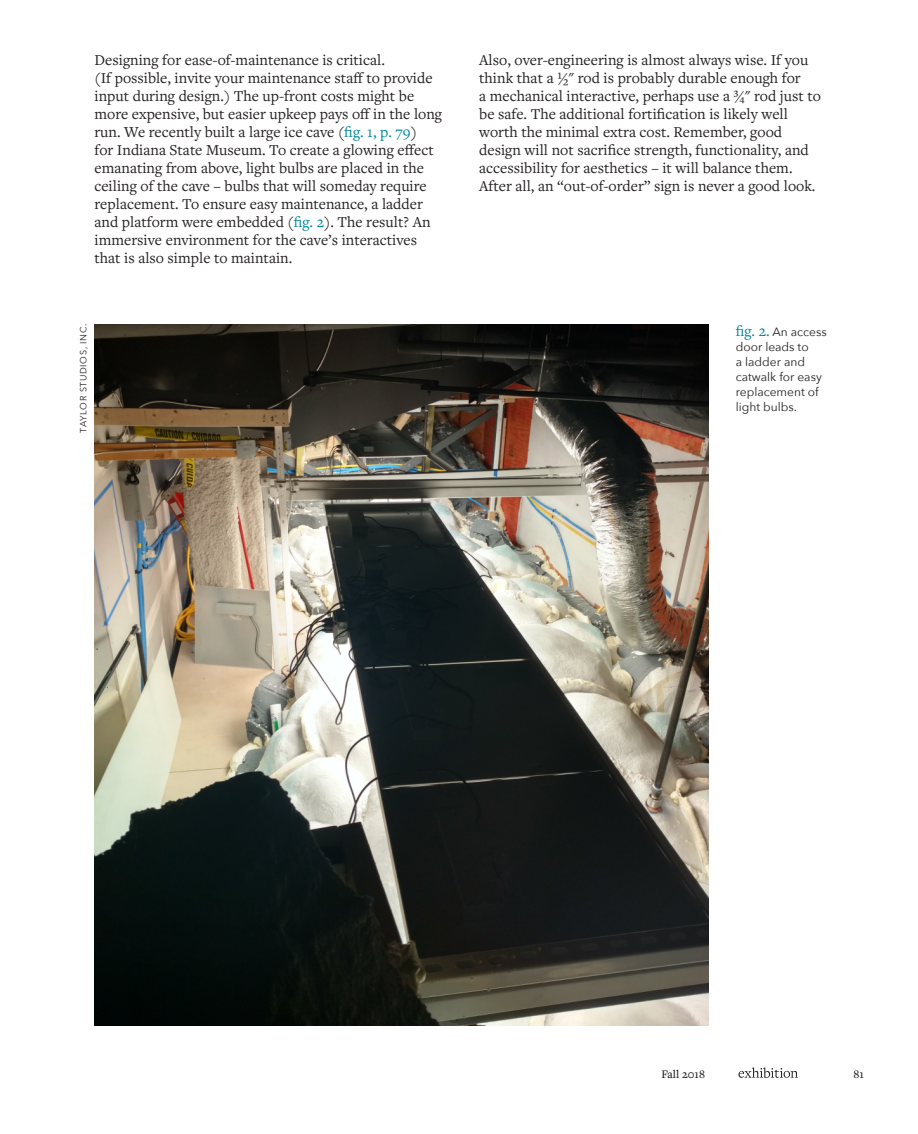
<style>
.page{position:relative;width:918px;height:1134px;background:#fff}
.page>*{position:absolute;margin:0;border:0;box-sizing:border-box;transform-origin:0 0}
.t1{font:15.75px/18px "Freight Text Pro";color:#231f20}
.t2{font:12px/15px "Avenir Next";color:#231f20}
.t3{font:500 12px "Freight Text Pro";color:#231f20}
.t4{font:9px "Avenir Next";letter-spacing:.075em;color:#231f20}
.s1{color:#008599}
.s2{font-family:"Freight Text Pro";font-size:15.75px;color:#008599}
</style>
<div class="page">
<svg style="left:738px;top:1067px;width:60px;height:11px"></svg>
<img style="left:94px;top:324px;width:615px;height:702px">
<p class="t1" style="left:94px;top:50px;width:349px">Designing for ease-of-maintenance is critical.<br>(If possible, invite your maintenance staff to provide input during design.) The up-front costs might be more expensive, but easier upkeep pays off in the long run. We recently built a large ice cave (<span class="s1">fig. 1, p. 79</span>)<br>for Indiana State Museum. To create a glowing effect emanating from above, light bulbs are placed in the ceiling of the cave – bulbs that will someday require replacement. To ensure easy maintenance, a ladder and platform were embedded (<span class="s1">fig. 2</span>). The result? An immersive environment for the cave’s interactives that is also simple to maintain.</p>
<p class="t1" style="left:479px;top:50px;width:343px">Also, over-engineering is almost always wise. If you think that a ½" rod is probably durable enough for<br>a mechanical interactive, perhaps use a ¾" rod just to be safe. The additional fortification is likely well worth the minimal extra cost. Remember, good design will not sacrifice strength, functionality, and accessibility for aesthetics – it will balance them.<br>After all, an “out-of-order” sign is never a good look.</p>
<p class="t4" style="left:76px;top:433px;width:110px;rotate:-90deg">TAYLOR STUDIOS, INC.</p>
<p class="t2" style="left:736px;top:324px;width:92px"><span class="s2">fig. 2.</span> An access door leads to<br>a ladder and catwalk for easy replacement of light bulbs.</p>
<p class="t3" style="left:661px;top:1066px;width:45px">Fall 2018</p>
<p class="t3" style="left:853px;top:1066px;width:12px">81</p>
</div>
